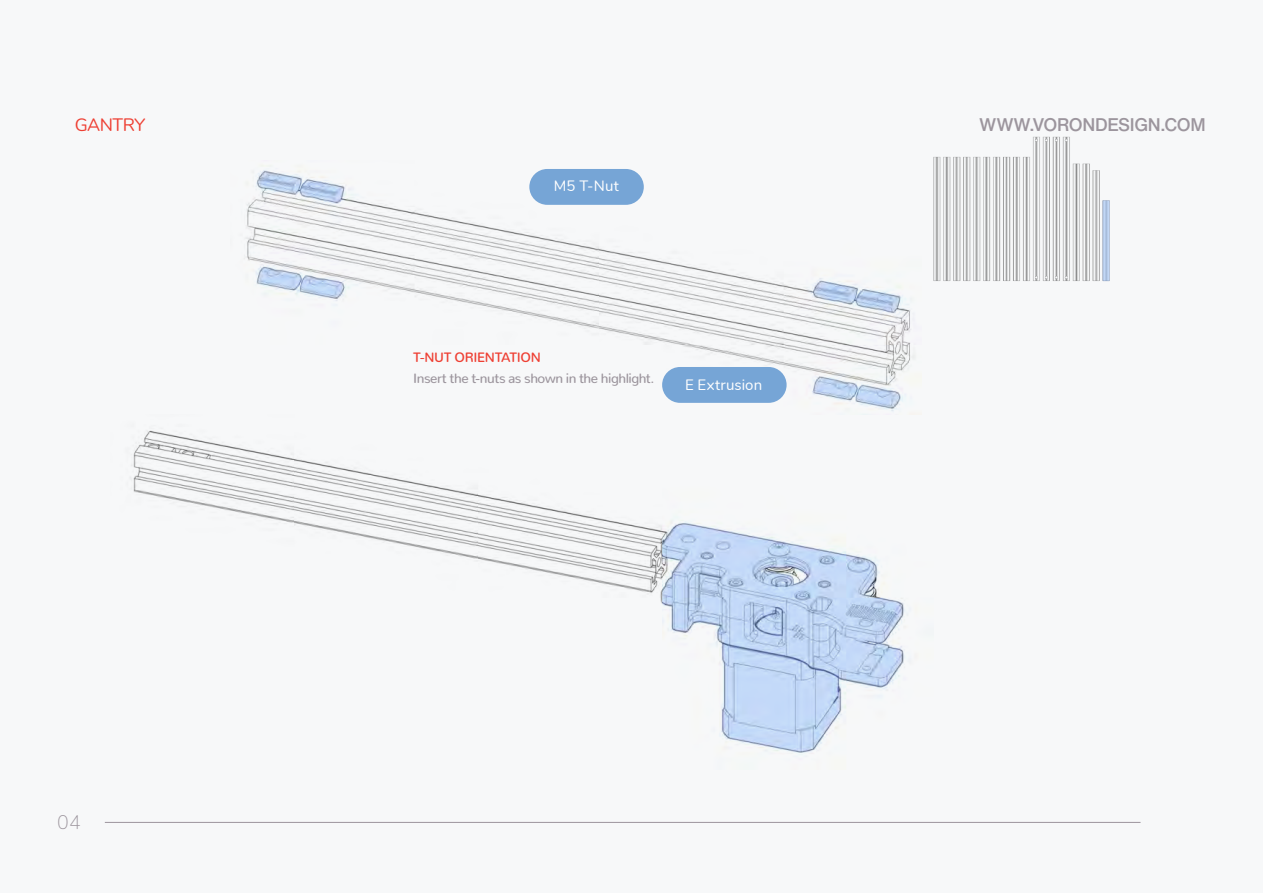
<style>
.page{position:relative;width:1263px;height:893px;background:#f7f8f9}
.page>*{position:absolute;margin:0;border:0;box-sizing:border-box;transform-origin:0 0}
.t1{font:200 19.5px "Nunito";color:#9c959d}
.t2{font:500 18px "Helvetica Now Text";letter-spacing:-.025em;color:#9c959d}
.Page_Title{font:18px "Nunito";letter-spacing:-.035em;color:#ee3f33}
.Callout_Text{font:15px "Nunito";letter-spacing:.01em;color:#fff}
.Info_Text{font:500 13.5px "Nunito";letter-spacing:-.035em;color:#9c959d}
.Info_Header{font:500 13.5px "Nunito";letter-spacing:-.025em;color:#ee3f33}
</style>
<div class="page">
<hr style="left:105px;top:822px;width:1035px;height:1px;background:#9c959d">
<img style="left:246px;top:169px;width:668px;height:242px">
<img style="left:130px;top:430px;width:775px;height:323px">
<div style="left:529px;top:169px;width:115px;height:36px;background:#76a5d6;border-radius:18px"></div>
<img style="left:933px;top:136px;width:177px;height:145px">
<div style="left:662px;top:367px;width:125px;height:36px;background:#76a5d6;border-radius:18px"></div>
<p class="Page_Title" style="left:75px;top:111px;width:72px">GANTRY</p>
<h1 class="t1" style="left:57px;top:808px;width:25px">04</h1>
<p class="Callout_Text" style="left:554px;top:175px;width:67px">M5 T-Nut</p>
<p class="Info_Header" style="left:413px;top:346px;width:129px">T-NUT ORIENTATION</p>
<p class="Info_Text" style="left:413px;top:367px;width:243px">Insert the t-nuts as shown in the highlight.</p>
<p class="Callout_Text" style="left:685px;top:373px;width:79px">E Extrusion</p>
<h2 class="t2" style="left:979px;top:111px;width:228px">WWW.VORONDESIGN.COM</h2>
</div>
